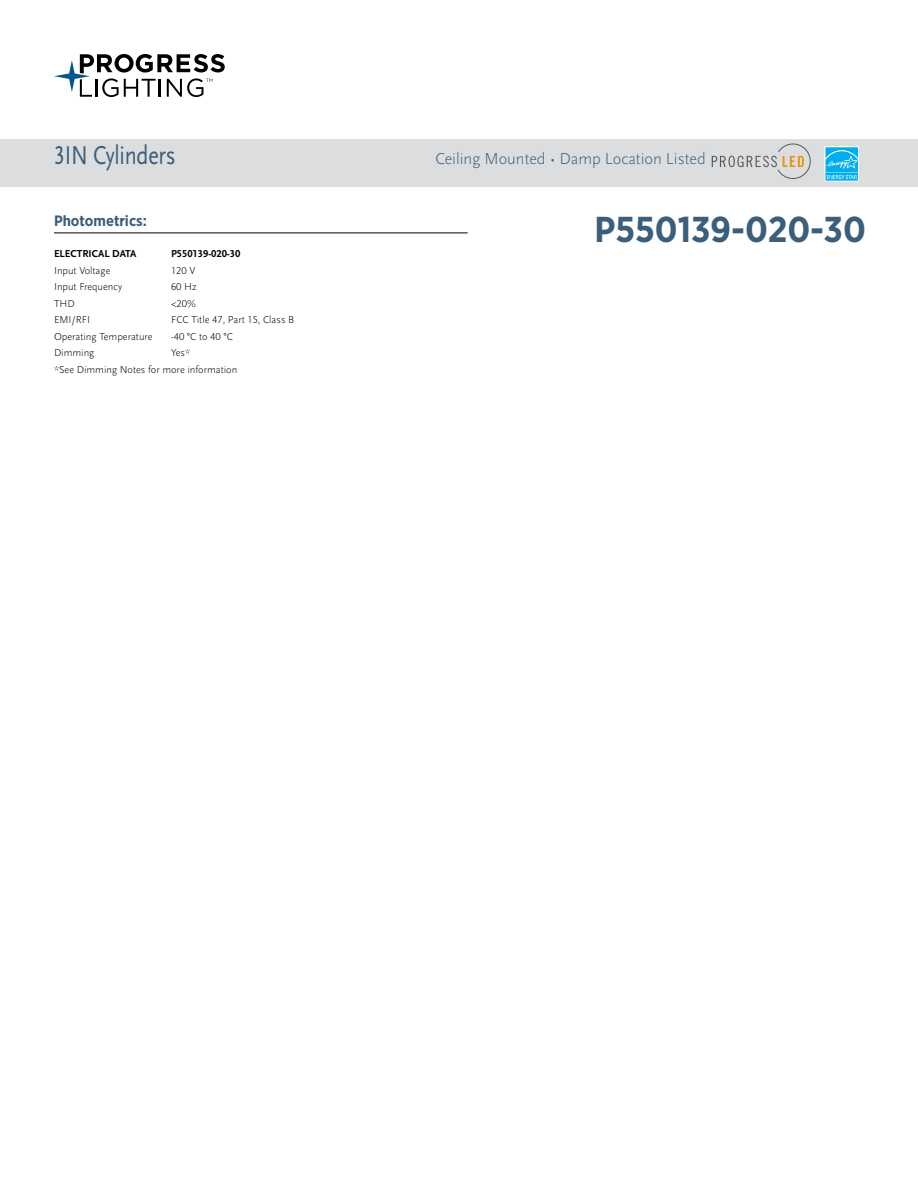
<style>
.page{position:relative;width:918px;height:1188px;background:#fff}
.page>*{position:absolute;margin:0;border:0;box-sizing:border-box;transform-origin:0 0}
.t1{font:700 36px "Gotham Narrow";color:#3b5e7b}
.t2{font:27px "Scala Sans Pro";letter-spacing:-.01em;color:#3b5e7b;scale:.82 1}
.t3{font:300 16.5px "Scala Sans Pro";color:#3b5e7b}
.t4{font:700 15px "Gotham Narrow";color:#3b5e7b}
.t5{font:300 10.5px/16.5px "Scala Sans Pro";color:#000}
.t6{font:700 10.5px "Scala Sans Pro";color:#000}
</style>
<div class="page">
<svg style="left:54px;top:54px;width:171px;height:43px"></svg>
<hr style="left:54px;top:233px;width:414px;height:1px;background:#000">
<div style="left:0;top:139px;width:918px;height:48px;background:#dcddde"></div>
<hr style="left:917px;top:137px;width:1px;height:47px;background:#dcddde">
<svg style="left:712px;top:144px;width:98px;height:35px"></svg>
<div style="left:825px;top:146px;width:34px;height:27px;background:#fff"></div>
<svg style="left:825px;top:147px;width:34px;height:34px"></svg>
<h2 class="t2" style="left:54px;top:139px;width:150px">3IN Cylinders</h2>
<h3 class="t3" style="left:435px;top:149px;width:272px">Ceiling Mounted • Damp Location Listed</h3>
<h3 class="t4" style="left:54px;top:211px;width:94px">Photometrics:</h3>
<p class="t6" style="left:54px;top:248px;width:84px">ELECTRICAL DATA</p>
<p class="t6" style="left:171px;top:248px;width:71px">P550139-020-30</p>
<p class="t5" style="left:54px;top:262px;width:58px">Input Voltage</p>
<p class="t5" style="left:171px;top:262px;width:26px">120 V</p>
<p class="t5" style="left:54px;top:279px;width:70px">Input Frequency</p>
<p class="t5" style="left:171px;top:279px;width:27px">60 Hz</p>
<p class="t5" style="left:54px;top:295px;width:22px">THD</p>
<p class="t5" style="left:171px;top:295px;width:26px">&lt;20%</p>
<p class="t5" style="left:54px;top:312px;width:38px">EMI/RFI</p>
<p class="t5" style="left:171px;top:312px;width:125px">FCC Title 47, Part 15, Class B</p>
<p class="t5" style="left:54px;top:328px;width:100px">Operating Temperature</p>
<p class="t5" style="left:171px;top:328px;width:63px">-40 °C to 40 °C</p>
<p class="t5" style="left:54px;top:345px;width:42px">Dimming</p>
<p class="t5" style="left:54px;top:345px;width:185px;text-indent:117px">Yes*<br>*See Dimming Notes for more information</p>
<h1 class="t1" style="left:595px;top:206px;width:273px">P550139-020-30</h1>
</div>
